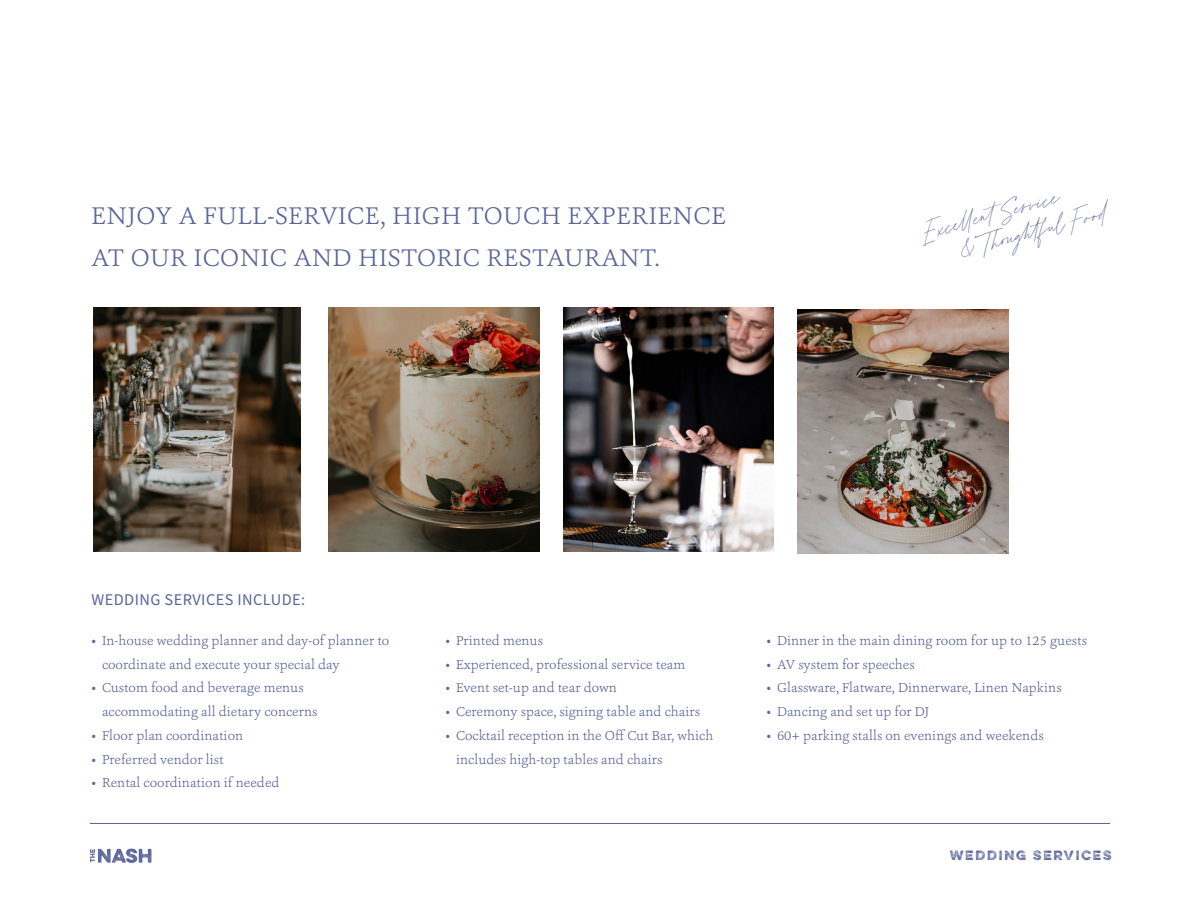
<style>
.page{position:relative;width:1200px;height:900px;background:#fff}
.page>*{position:absolute;margin:0;border:0;box-sizing:border-box;transform-origin:0 0}
.t1{font:300 25.2px/41.5px "Ashbury";letter-spacing:.025em;color:#5b6599}
.t2{font:18px "Harlow Duo Script";color:#5b6599}
.t3{font:16.35px "Source Sans Pro";letter-spacing:.025em;color:#5b6599}
.t4{font:300 13.5px/23.7px "Ashbury";letter-spacing:.005em;color:#5b6599}
.t5{font:300 12px "Eveleth";letter-spacing:.15em;color:#5b6599}
</style>
<div class="page">
<hr style="left:90px;top:823px;width:1020px;height:1px;background:#5b6599">
<svg style="left:90px;top:849px;width:61px;height:14px"></svg>
<img style="left:93px;top:308px;width:208px;height:244px">
<img style="left:329px;top:308px;width:211px;height:244px">
<img style="left:563px;top:308px;width:211px;height:244px">
<img style="left:797px;top:309px;width:211px;height:245px">
<p class="t1" style="left:92px;top:195px;width:636px">ENJOY A FULL-SERVICE, HIGH TOUCH EXPERIENCE<br>AT OUR ICONIC AND HISTORIC RESTAURANT.</p>
<p class="t2" style="left:924px;top:228px;width:141px;rotate:-15deg">Excell ent Ser vice</p>
<p class="t2" style="left:961px;top:246px;width:151px;rotate:-15deg">&amp; Thou ght ful Foo d</p>
<p class="t3" style="left:92px;top:588px;width:215px">WEDDING SERVICES INCLUDE:</p>
<p class="t4" style="left:102px;top:629px;width:289px;text-indent:-10px">• In-house wedding planner and day-of planner to coordinate and execute your special day</p>
<p class="t4" style="left:102px;top:676px;width:217px;text-indent:-10px">• Custom food and beverage menus accommodating all dietary concerns</p>
<p class="t4" style="left:92px;top:724px;width:153px">• Floor plan coordination</p>
<p class="t4" style="left:92px;top:747px;width:134px">• Preferred vendor list</p>
<p class="t4" style="left:92px;top:771px;width:190px">• Rental coordination if needed</p>
<p class="t4" style="left:446px;top:629px;width:99px">• Printed menus</p>
<p class="t4" style="left:446px;top:652px;width:241px">• Experienced, professional service team</p>
<p class="t4" style="left:446px;top:676px;width:173px">• Event set-up and tear down</p>
<p class="t4" style="left:446px;top:700px;width:256px">• Ceremony space, signing table and chairs</p>
<p class="t4" style="left:456px;top:724px;width:259px;text-indent:-10px">• Cocktail reception in the Off Cut Bar, which includes high-top tables and chairs</p>
<p class="t4" style="left:766px;top:629px;width:322px">• Dinner in the main dining room for up to 125 guests</p>
<p class="t4" style="left:766px;top:652px;width:150px">• AV system for speeches</p>
<p class="t4" style="left:766px;top:676px;width:297px">• Glassware, Flatware, Dinnerware, Linen Napkins</p>
<p class="t4" style="left:766px;top:700px;width:164px">• Dancing and set up for DJ</p>
<p class="t4" style="left:766px;top:724px;width:279px">• 60+ parking stalls on evenings and weekends</p>
<p class="t5" style="left:950px;top:846px;width:163px">WEDDING SERVICES</p>
</div>
